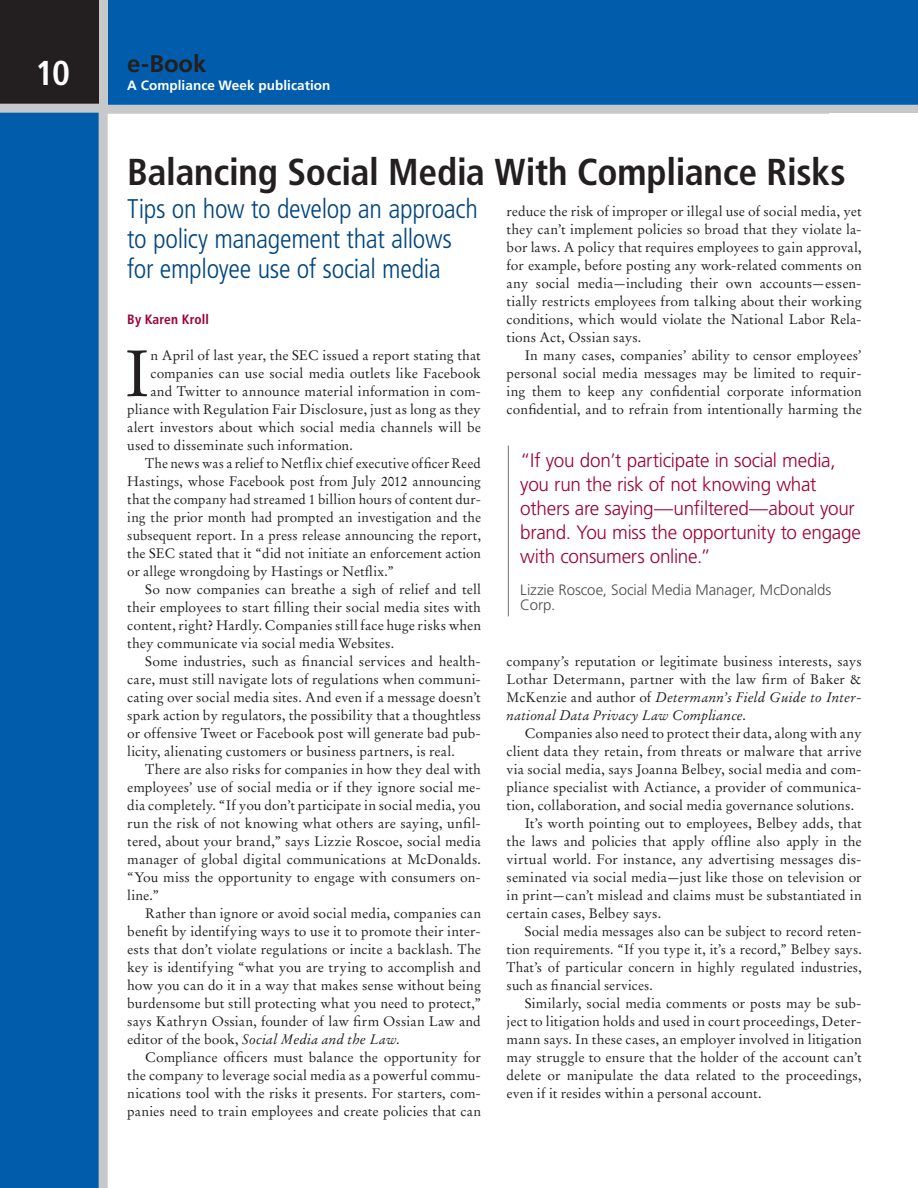
<style>
.page{position:relative;width:918px;height:1188px;background:#015dab}
.page>*{position:absolute;margin:0;border:0;box-sizing:border-box;transform-origin:0 0}
.Body_Copy_1st_Paragr{font:65.1px "Stempel Garamond LT Std";color:#231f20}
.Headline{font:700 condensed 37.5px "Frutiger LT Std";letter-spacing:-.01em;color:#231f20}
.t1{font:700 condensed 34.5px "Frutiger LT Std";color:#fff}
.Subhead{font:300 condensed 27px/30px "Frutiger LT Std";letter-spacing:-.015em;color:#00467e}
.t2{font:700 24px "Frutiger LT Std";color:#231f20}
.Pullquote{font:300 19.5px/24px "Frutiger LT Std";letter-spacing:-.015em;color:#9e0132}
.Pullquote_Attributio{font:300 15px/15.8px "Frutiger LT Std";letter-spacing:-.005em;color:#4b4c4d}
.Body_Copy{font:13.8px/18px "Stempel Garamond LT Std";letter-spacing:.01em;color:#231f20;text-align:justify}
.Body_Copy_1st_Paragr-2{font:13.8px "Stempel Garamond LT Std";letter-spacing:.01em;color:#231f20}
.t3{font:700 13.5px "Frutiger LT Std";letter-spacing:.005em;color:#fff}
.Byline{font:700 condensed 13.5px "Frutiger LT Std";letter-spacing:.01em;color:#9e0132}
.s1{font-style:italic}
</style>
<div class="page">
<div style="left:99px;top:105px;width:818px;height:1083px;background:#fff"></div>
<svg style="left:0;top:0;width:108px;height:113px;background:#3c393a"></svg>
<div style="left:829px;top:113px;width:89px;height:1075px;background:#fff"></div>
<hr style="left:508px;top:446px;width:1px;height:170px;background:#6c6d70">
<h3 class="t1" style="left:36px;top:52px;width:36px">10</h3>
<h3 class="t2" style="left:127px;top:50px;width:81px">e-Book</h3>
<p class="t3" style="left:127px;top:77px;width:205px">A Compliance Week publication</p>
<p class="Headline" style="left:127px;top:150px;width:720px">Balancing Social Media With Compliance Risks</p>
<p class="Subhead" style="left:127px;top:194px;width:352px">Tips on how to develop an approach to policy management that allows for employee use of social media</p>
<p class="Byline" style="left:127px;top:311px;width:83px">By Karen Kroll</p>
<p class="Body_Copy_1st_Paragr" style="left:124px;top:335px;width:27px">I</p>
<p class="Body_Copy_1st_Paragr-2" style="left:150px;top:347px;width:332px">n April of last year, the SEC issued a report stating that</p>
<p class="Body_Copy_1st_Paragr-2" style="left:150px;top:365px;width:332px">companies can use social media outlets like Facebook</p>
<p class="Body_Copy_1st_Paragr-2" style="left:150px;top:383px;width:332px">and Twitter to announce material information in com-</p>
<p class="Body_Copy_1st_Paragr-2" style="left:127px;top:401px;width:355px">pliance with Regulation Fair Disclosure, just as long as they</p>
<p class="Body_Copy_1st_Paragr-2" style="left:127px;top:419px;width:355px">alert investors about which social media channels will be</p>
<p class="Body_Copy_1st_Paragr-2" style="left:127px;top:437px;width:227px">used to disseminate such information.</p>
<p class="Body_Copy" style="left:127px;top:454px;width:355px;text-indent:18px">The news was a relief to Netflix chief executive officer Reed Hastings, whose Facebook post from July 2012 announcing that the company had streamed 1 billion hours of content dur&shy;ing the prior month had prompted an investigation and the subsequent report. In a press release announcing the report, the SEC stated that it “did not initiate an enforcement action or allege wrongdoing by Hastings or Netflix.”</p>
<p class="Body_Copy" style="left:127px;top:580px;width:355px;text-indent:18px">So now companies can breathe a sigh of relief and tell their employees to start filling their social media sites with content, right? Hardly. Companies still face huge risks when they communicate via social media Websites.</p>
<p class="Body_Copy" style="left:127px;top:652px;width:355px;text-indent:18px">Some industries, such as financial services and health&shy;care, must still navigate lots of regulations when communi&shy;cating over social media sites. And even if a message doesn’t spark action by regulators, the possibility that a thoughtless or offensive Tweet or Facebook post will generate bad pub&shy;licity, alienating customers or business partners, is real.</p>
<p class="Body_Copy" style="left:127px;top:760px;width:355px;text-indent:18px">There are also risks for companies in how they deal with employees’ use of social media or if they ignore social me&shy;dia completely. “If you don’t participate in social media, you run the risk of not knowing what others are saying, unfil&shy;tered, about your brand,” says Lizzie Roscoe, social media manager of global digital communications at McDonalds. “You miss the opportunity to engage with consumers on&shy;line.”</p>
<p class="Body_Copy" style="left:127px;top:904px;width:355px;text-indent:18px">Rather than ignore or avoid social media, companies can benefit by identifying ways to use it to promote their inter&shy;ests that don’t violate regulations or incite a backlash. The key is identifying “what you are trying to accomplish and how you can do it in a way that makes sense without being burdensome but still protecting what you need to protect,” says Kathryn Ossian, founder of law firm Ossian Law and editor of the book, <span class="s1">Social Media and the Law</span>.</p>
<p class="Body_Copy" style="left:127px;top:1048px;width:355px;text-indent:18px">Compliance officers must balance the opportunity for the company to leverage social media as a powerful commu&shy;nications tool with the risks it presents. For starters, com&shy;panies need to train employees and create policies that can</p>
<p class="Body_Copy" style="left:507px;top:202px;width:357px">reduce the risk of improper or illegal use of social media, yet they can’t implement policies so broad that they violate la&shy;bor laws. A policy that requires employees to gain approval, for example, before posting any work-related comments on any social media—including their own accounts—essen&shy;tially restricts employees from talking about their working conditions, which would violate the National Labor Rela&shy;tions Act, Ossian says.</p>
<p class="Body_Copy" style="left:507px;top:346px;width:357px;text-indent:18px">In many cases, companies’ ability to censor employees’ personal social media messages may be limited to requir&shy;ing them to keep any confidential corporate information confidential, and to refrain from intentionally harming the</p>
<p class="Pullquote" style="left:520px;top:449px;width:342px">“If you don’t participate in social media, you run the risk of not knowing what others are saying—unfiltered—about your brand. You miss the opportunity to engage with consumers online.”</p>
<p class="Pullquote_Attributio" style="left:520px;top:582px;width:312px">Lizzie Roscoe, Social Media Manager, McDonalds<br>Corp.</p>
<p class="Body_Copy" style="left:507px;top:652px;width:357px">company’s reputation or legitimate business interests, says Lothar Determann, partner with the law firm of Baker &amp; McKenzie and author of <span class="s1">Determann’s Field Guide to Inter&shy;national Data Privacy Law Compliance</span>.</p>
<p class="Body_Copy" style="left:507px;top:724px;width:357px;text-indent:18px">Companies also need to protect their data, along with any client data they retain, from threats or malware that arrive via social media, says Joanna Belbey, social media and com&shy;pliance specialist with Actiance, a provider of communica&shy;tion, collaboration, and social media governance solutions.</p>
<p class="Body_Copy" style="left:507px;top:814px;width:357px;text-indent:18px">It’s worth pointing out to employees, Belbey adds, that the laws and policies that apply offline also apply in the virtual world. For instance, any advertising messages dis&shy;seminated via social media—just like those on television or in print—can’t mislead and claims must be substantiated in certain cases, Belbey says.</p>
<p class="Body_Copy" style="left:507px;top:922px;width:357px;text-indent:18px">Social media messages also can be subject to record reten&shy;tion requirements. “If you type it, it’s a record,” Belbey says.<br>That’s of particular concern in highly regulated industries, such as financial services.</p>
<p class="Body_Copy" style="left:507px;top:994px;width:357px;text-indent:18px">Similarly, social media comments or posts may be sub&shy;ject to litigation holds and used in court proceedings, Deter&shy;mann says. In these cases, an employer involved in litigation may struggle to ensure that the holder of the account can’t delete or manipulate the data related to the proceedings, even if it resides within a personal account.</p>
</div>
